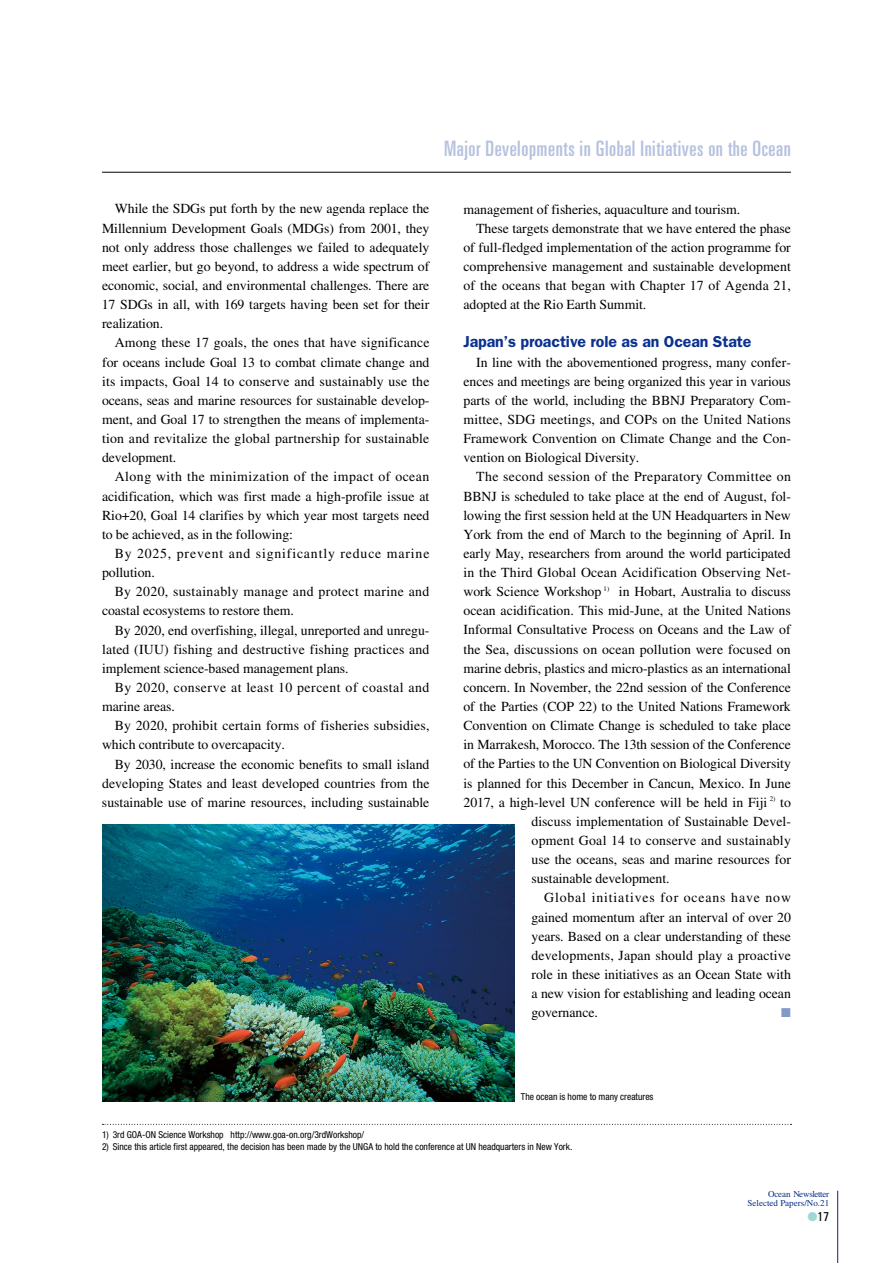
<style>
.page{position:relative;width:893px;height:1263px;background:#fff}
.page>*{position:absolute;margin:0;border:0;box-sizing:border-box;transform-origin:0 0}
.t1{font:ultra-condensed 21.3px "Univers LT Std";letter-spacing:.025em;color:#b5c1de}
.t2{font:600 15.9px "ITC Franklin Gothic Std";letter-spacing:-.005em;color:#0b3190}
.t3{font:13.8px/19.2px "Times LT Std";color:#000;text-align:justify}
.t4{font:13.8px/19.2px "Times LT Std";letter-spacing:.06em;color:#000}
.t5{font:13.8px/19.2px "Times LT Std";letter-spacing:.025em;color:#000}
.t6{font:13.8px/19.2px "Times LT Std";letter-spacing:.035em;color:#000}
.t7{font:13.8px "Times LT Std";letter-spacing:.03em;color:#000}
.t8{font:condensed 12.75px "Univers LT Std";color:#000}
.t9{font:12.75px "Zapf Dingbats Std";color:#8199c7}
.t10{font:condensed 9.6px "Helvetica Neue LT Std";color:#000}
.t11{font:9px/9.6px "Times LT Std";letter-spacing:-.01em;color:#0a2d88;text-align:right}
.s1{color:#a2d7d4}
</style>
<div class="page">
<hr style="left:102px;top:172px;width:689px;height:1px;background:#000">
<hr style="left:837px;top:1191px;width:1px;height:72px;background:#13207b">
<img style="left:102px;top:825px;width:412px;height:276px">
<svg style="left:102px;top:1124px;width:689px;height:1px"></svg>
<h1 class="t1" style="left:444px;top:136px;width:348px">Major Developments in Global Initiatives on the Ocean</h1>
<p class="t3" style="left:102px;top:199px;width:329px;text-indent:13px">While the SDGs put forth by the new agenda replace the Millennium Development Goals (MDGs) from 2001, they not only address those challenges we failed to adequately meet earlier, but go beyond, to address a wide spectrum of economic, social, and environmental challenges. There are 17 SDGs in all, with 169 targets having been set for their realization.</p>
<p class="t3" style="left:102px;top:333px;width:329px;text-indent:13px">Among these 17 goals, the ones that have significance for oceans include Goal 13 to combat climate change and its impacts, Goal 14 to conserve and sustainably use the oceans, seas and marine resources for sustainable develop&shy;ment, and Goal 17 to strengthen the means of implementa&shy;tion and revitalize the global partnership for sustainable development.</p>
<p class="t3" style="left:102px;top:467px;width:329px;text-indent:13px">Along with the minimization of the impact of ocean acidification, which was first made a high-profile issue at Rio+20, Goal 14 clarifies by which year most targets need to be achieved, as in the following:</p>
<p class="t4" style="left:102px;top:544px;width:329px;text-indent:13px">By 2025, prevent and significantly reduce marine pollution.</p>
<p class="t5" style="left:102px;top:582px;width:329px;text-indent:13px">By 2020, sustainably manage and protect marine and coastal ecosystems to restore them.</p>
<p class="t3" style="left:102px;top:620px;width:329px;text-indent:13px">By 2020, end overfishing, illegal, unreported and unregu&shy;lated (IUU) fishing and destructive fishing practices and implement science-based management plans.</p>
<p class="t6" style="left:102px;top:678px;width:329px;text-indent:13px">By 2020, conserve at least 10 percent of coastal and marine areas.</p>
<p class="t3" style="left:102px;top:716px;width:329px;text-indent:13px">By 2020, prohibit certain forms of fisheries subsidies, which contribute to overcapacity.</p>
<p class="t3" style="left:102px;top:754px;width:329px;text-indent:13px">By 2030, increase the economic benefits to small island developing States and least developed countries from the sustainable use of marine resources, including sustainable</p>
<p class="t3" style="left:463px;top:199px;width:278px">management of fisheries, aquaculture and tourism.</p>
<p class="t3" style="left:476px;top:218px;width:316px">These targets demonstrate that we have entered the phase</p>
<p class="t3" style="left:463px;top:238px;width:329px">of full-fledged implementation of the action programme for</p>
<p class="t3" style="left:463px;top:257px;width:329px">comprehensive management and sustainable development</p>
<p class="t3" style="left:463px;top:276px;width:329px">of the oceans that began with Chapter 17 of Agenda 21,</p>
<p class="t3" style="left:463px;top:295px;width:184px">adopted at the Rio Earth Summit.</p>
<p class="t2" style="left:463px;top:332px;width:290px">Japan’s proactive role as an Ocean State</p>
<p class="t3" style="left:463px;top:352px;width:329px;text-indent:13px">In line with the abovementioned progress, many confer&shy;ences and meetings are being organized this year in various parts of the world, including the BBNJ Preparatory Com&shy;mittee, SDG meetings, and COPs on the United Nations Framework Convention on Climate Change and the Con&shy;vention on Biological Diversity.</p>
<p class="t7" style="left:476px;top:469px;width:316px">The second session of the Preparatory Committee on</p>
<p class="t3" style="left:463px;top:486px;width:329px">BBNJ is scheduled to take place at the end of August, fol-</p>
<p class="t3" style="left:463px;top:505px;width:329px">lowing the first session held at the UN Headquarters in New</p>
<p class="t3" style="left:463px;top:524px;width:329px">York from the end of March to the beginning of April. In</p>
<p class="t3" style="left:463px;top:544px;width:329px">early May, researchers from around the world participated</p>
<p class="t3" style="left:463px;top:563px;width:329px">in the Third Global Ocean Acidification Observing Net-</p>
<p class="t3" style="left:463px;top:582px;width:329px">work Science Workshop <sup>1)</sup> in Hobart, Australia to discuss</p>
<p class="t3" style="left:463px;top:601px;width:329px">ocean acidification. This mid-June, at the United Nations</p>
<p class="t3" style="left:463px;top:620px;width:329px">Informal Consultative Process on Oceans and the Law of</p>
<p class="t3" style="left:463px;top:639px;width:329px">the Sea, discussions on ocean pollution were focused on</p>
<p class="t3" style="left:463px;top:658px;width:329px">marine debris, plastics and micro-plastics as an international</p>
<p class="t3" style="left:463px;top:678px;width:329px">concern. In November, the 22nd session of the Conference</p>
<p class="t3" style="left:463px;top:697px;width:329px">of the Parties (COP 22) to the United Nations Framework</p>
<p class="t3" style="left:463px;top:716px;width:329px">Convention on Climate Change is scheduled to take place</p>
<p class="t3" style="left:463px;top:735px;width:329px">in Marrakesh, Morocco. The 13th session of the Conference</p>
<p class="t3" style="left:463px;top:754px;width:329px">of the Parties to the UN Convention on Biological Diversity</p>
<p class="t3" style="left:463px;top:773px;width:329px">is planned for this December in Cancun, Mexico. In June</p>
<p class="t3" style="left:463px;top:792px;width:329px">2017, a high-level UN conference will be held in Fiji <sup>2)</sup> to</p>
<p class="t3" style="left:531px;top:811px;width:261px">discuss implementation of Sustainable Devel-</p>
<p class="t3" style="left:531px;top:831px;width:261px">opment Goal 14 to conserve and sustainably</p>
<p class="t3" style="left:531px;top:850px;width:261px">use the oceans, seas and marine resources for</p>
<p class="t3" style="left:531px;top:869px;width:140px">sustainable development.</p>
<p class="t4" style="left:544px;top:888px;width:248px">Global initiatives for oceans have now</p>
<p class="t3" style="left:531px;top:907px;width:261px">gained momentum after an interval of over 20</p>
<p class="t3" style="left:531px;top:926px;width:261px">years. Based on a clear understanding of these</p>
<p class="t3" style="left:531px;top:945px;width:261px">developments, Japan should play a proactive</p>
<p class="t3" style="left:531px;top:965px;width:261px">role in these initiatives as an Ocean State with</p>
<p class="t3" style="left:531px;top:984px;width:261px">a new vision for establishing and leading ocean</p>
<p class="t3" style="left:531px;top:1003px;width:68px">governance.</p>
<p class="t9" style="left:781px;top:1007px;width:11px">■</p>
<p class="t10" style="left:521px;top:1091px;width:134px">The ocean is home to many creatures</p>
<p class="t10" style="left:102px;top:1129px;width:264px">1) 3rd GOA-ON Science Workshop http://www.goa-on.org/3rdWorkshop/</p>
<p class="t10" style="left:102px;top:1141px;width:472px">2) Since this article first appeared, the decision has been made by the UNGA to hold the conference at UN headquarters in New York.</p>
<p class="t11" style="left:747px;top:1189px;width:83px">Ocean Newsletter<br>Selected Papers/No.21</p>
<p class="t8" style="left:807px;top:1208px;width:23px"><span class="s1">●</span>17</p>
</div>
